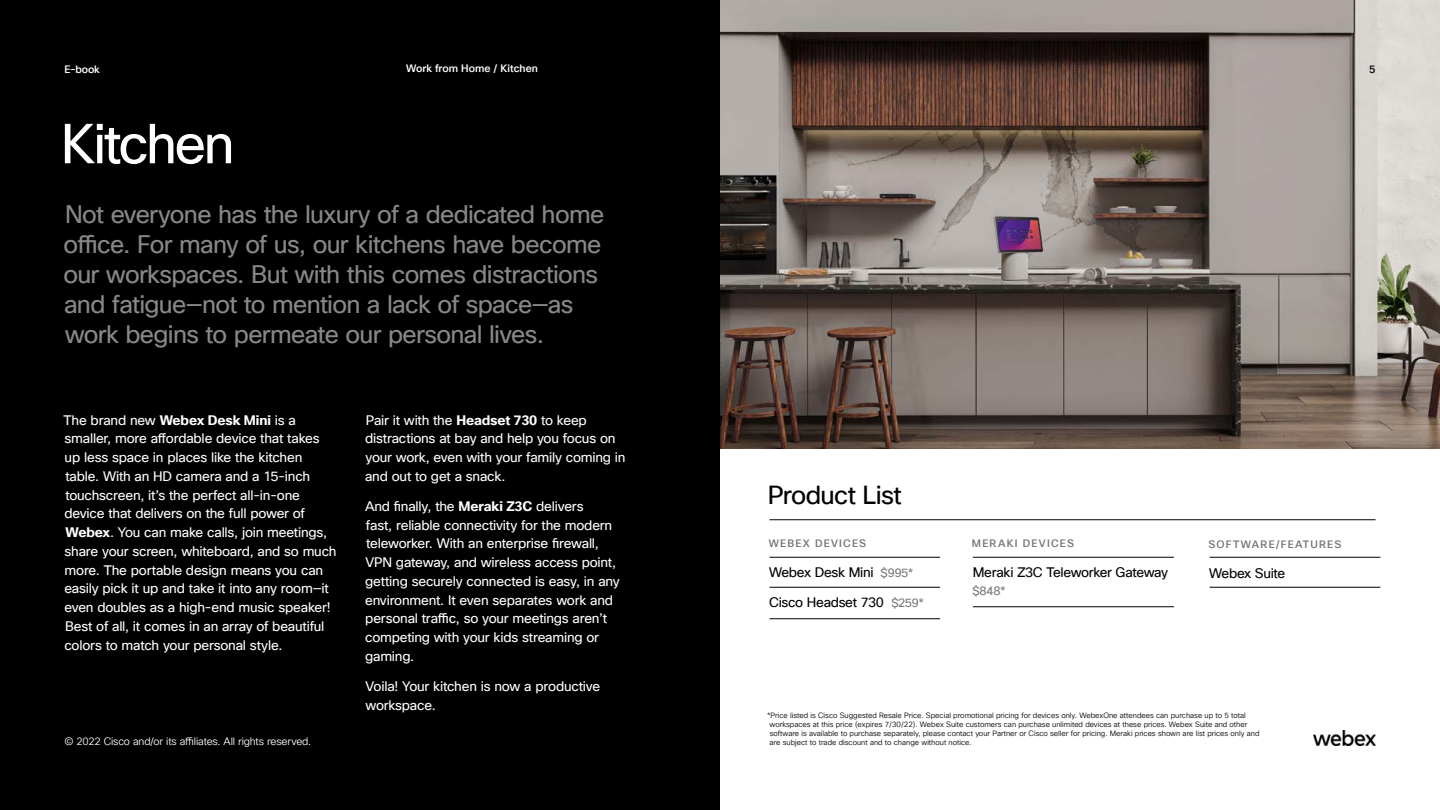
<style>
.page{position:relative;width:1440px;height:810px;background:#fff}
.page>*{position:absolute;margin:0;border:0;box-sizing:border-box;transform-origin:0 0}
.t1{font:54.75px "Cisco Sans TT";letter-spacing:-.05em;color:#fff}
.t2{font:25.5px "Cisco Sans TT";letter-spacing:-.025em;color:#000}
.t3{font:24.75px/30px "Cisco Sans TT";letter-spacing:-.03em;color:#888}
.t4{font:13.5px/18.8px "Cisco Sans TT";letter-spacing:-.015em;color:#fff}
.t5{font:13.5px "Cisco Sans TT";letter-spacing:-.025em;color:#000}
.t6{font:12px "Cisco Sans TT";color:#767676}
.t7{font:10.5px "Cisco Sans TT Light";letter-spacing:-.015em;color:#fff}
.t8{font:500 10.5px "Cisco Sans TT";letter-spacing:.115em;color:#767676}
.t9{font:500 10.5px "Cisco Sans TT";color:#fff}
.t10{font:500 10.5px "Cisco Sans TT";color:#000}
.t11{font:7.5px/9px "Cisco Sans TT Light";color:#000}
.s1{font-weight:700}
.s2{font-size:12px;color:#767676}
</style>
<div class="page">
<div style="left:0;top:0;width:720px;height:810px;background:#000"></div>
<img style="left:720px;top:0;width:720px;height:448px">
<hr style="left:770px;top:519px;width:606px;height:1px;background:#000">
<hr style="left:770px;top:557px;width:170px;height:1px;background:#000">
<hr style="left:770px;top:587px;width:170px;height:1px;background:#000">
<hr style="left:770px;top:619px;width:170px;height:1px;background:#000">
<hr style="left:1210px;top:557px;width:170px;height:1px;background:#000">
<hr style="left:1210px;top:587px;width:170px;height:1px;background:#000">
<hr style="left:973px;top:557px;width:201px;height:1px;background:#000">
<hr style="left:973px;top:607px;width:201px;height:1px;background:#000">
<img style="left:1314px;top:730px;width:61px;height:15px">
<p class="t9" style="left:406px;top:61px;width:133px">Work from Home / Kitchen</p>
<p class="t9" style="left:64px;top:62px;width:37px">E-book</p>
<p class="t10" style="left:1369px;top:62px;width:8px">5</p>
<h1 class="t1" style="left:61px;top:109px;width:175px">Kitchen</h1>
<h3 class="t3" style="left:63px;top:200px;width:542px">Not everyone has the luxury of a dedicated home office. For many of us, our kitchens have become our workspaces. But with this comes distractions and fatigue—not to mention a lack of space—as work begins to permeate our personal lives.</h3>
<p class="t4" style="left:64px;top:411px;width:275px">The brand new <span class="s1">Webex Desk Mini</span> is a smaller, more affordable device that takes up less space in places like the kitchen table. With an HD camera and a 15-inch touchscreen, it’s the perfect all-in-one device that delivers on the full power of <span class="s1">Webex</span>. You can make calls, join meetings, share your screen, whiteboard, and so much more. The portable design means you can easily pick it up and take it into any room—it even doubles as a high-end music speaker!<br>Best of all, it comes in an array of beautiful colors to match your personal style.</p>
<p class="t4" style="left:365px;top:411px;width:262px">Pair it with the <span class="s1">Headset 730</span> to keep distractions at bay and help you focus on your work, even with your family coming in and out to get a snack.</p>
<p class="t4" style="left:365px;top:497px;width:256px">And finally, the <span class="s1">Meraki Z3C</span> delivers<br>fast, reliable connectivity for the modern teleworker. With an enterprise firewall, VPN gateway, and wireless access point, getting securely connected is easy, in any environment. It even separates work and personal traffic, so your meetings aren’t competing with your kids streaming or gaming.</p>
<p class="t4" style="left:365px;top:677px;width:236px">Voila! Your kitchen is now a productive workspace.</p>
<p class="t7" style="left:64px;top:734px;width:248px">© 2022 Cisco and/or its affiliates. All rights reserved.</p>
<h2 class="t2" style="left:768px;top:478px;width:136px">Product List</h2>
<p class="t8" style="left:769px;top:536px;width:99px">WEBEX DEVICES</p>
<p class="t5" style="left:769px;top:563px;width:146px">Webex Desk Mini <span class="s2">$995*</span></p>
<p class="t5" style="left:769px;top:593px;width:156px">Cisco Headset 730 <span class="s2">$259*</span></p>
<p class="t8" style="left:972px;top:536px;width:104px">MERAKI DEVICES</p>
<p class="t5" style="left:973px;top:563px;width:197px">Meraki Z3C Teleworker Gateway</p>
<p class="t6" style="left:972px;top:583px;width:35px">$848*</p>
<p class="t8" style="left:1209px;top:537px;width:134px">SOFTWARE/FEATURES</p>
<p class="t5" style="left:1209px;top:564px;width:78px">Webex Suite</p>
<p class="t11" style="left:770px;top:712px;width:491px;text-indent:-3px">*Price listed is Cisco Suggested Resale Price. Special promotional pricing for devices only. WebexOne attendees can purchase up to 5 total workspaces at this price (expires 7/30/22). Webex Suite customers can purchase unlimited devices at these prices. Webex Suite and other software is available to purchase separately, please contact your Partner or Cisco seller for pricing. Meraki prices shown are list prices only and are subject to trade discount and to change without notice.</p>
</div>
